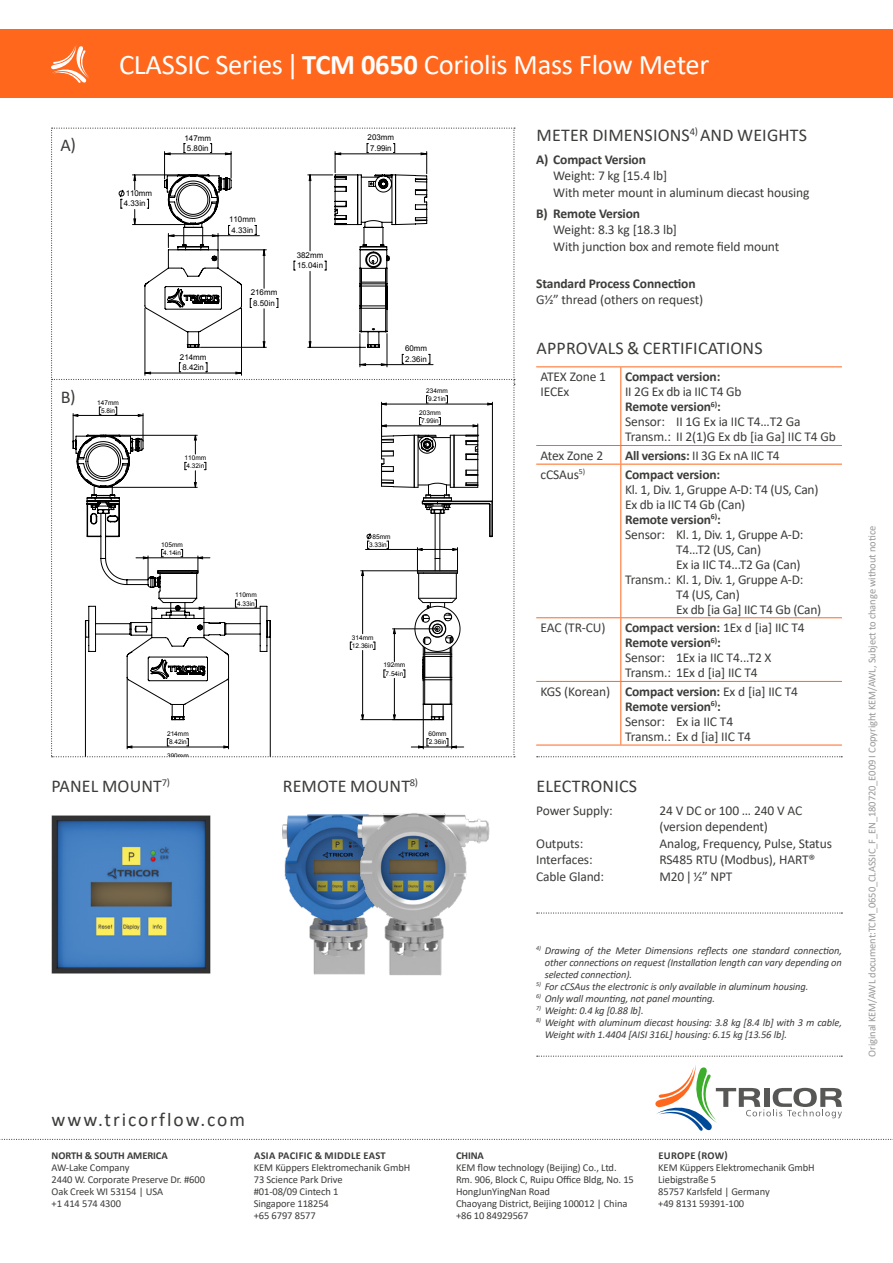
<style>
.page{position:relative;width:893px;height:1263px;background:#fff}
.page>*{position:absolute;margin:0;border:0;box-sizing:border-box;transform-origin:0 0}
.t1{font:28.5px "Calibri";letter-spacing:-.01em;color:#fff}
.t2{font:19.5px "Calibri";letter-spacing:.1em;color:#3c3c3b}
.TRICOR_Headline{font:18px "Calibri";letter-spacing:.01em;color:#3c3c3b}
.TRICOR_Text{font:13.5px/15px "Calibri";letter-spacing:-.01em;color:#3c3c3b}
.TRICOR_Text-2{font:700 13.5px "Calibri";letter-spacing:-.01em;color:#3c3c3b}
.t3{font:10.5px/12px "Calibri";letter-spacing:-.01em;color:#3c3c3b}
.TRICOR_Footer{font:italic 10.5px/12px "Calibri";letter-spacing:-.01em;color:#3c3c3b;text-align:justify}
.t4{font:10.5px "Calibri";letter-spacing:-.01em;color:#999898}
.t5{font:700 10.5px "Calibri";letter-spacing:.015em;color:#3c3c3b}
.t6{font:700 10.5px "Calibri";letter-spacing:-.01em;color:#3c3c3b}
.t7{font:7.95px/10.2px "Arial";color:#000;text-align:center}
.t8{font:6.45px/8.4px "Arial";color:#000;text-align:center}
.s1{font-weight:700}
.s2{font-size:6.3px;color:#0064a7}
</style>
<div class="page">
<svg style="left:0;top:1139px;width:893px;height:1px"></svg>
<div style="left:0;top:30px;width:893px;height:68px;background:#ff671d"></div>
<svg style="left:51px;top:45px;width:38px;height:38px"></svg>
<svg style="left:655px;top:1065px;width:187px;height:66px"></svg>
<svg style="left:537px;top:1055px;width:305px;height:2px"></svg>
<svg style="left:51px;top:128px;width:464px;height:629px"></svg>
<hr style="left:536px;top:366px;width:85px;height:1px;background:#ff671d">
<hr style="left:621px;top:366px;width:221px;height:1px;background:#ff671d">
<hr style="left:620px;top:367px;width:1px;height:78px;background:#ff671d">
<hr style="left:536px;top:445px;width:85px;height:1px;background:#ff671d">
<hr style="left:621px;top:445px;width:221px;height:1px;background:#ff671d">
<svg style="left:620px;top:446px;width:1px;height:18px"></svg>
<hr style="left:536px;top:464px;width:85px;height:1px;background:#ff671d">
<hr style="left:621px;top:464px;width:221px;height:1px;background:#ff671d">
<hr style="left:620px;top:464px;width:1px;height:153px;background:#ff671d">
<hr style="left:536px;top:617px;width:85px;height:1px;background:#ff671d">
<hr style="left:621px;top:617px;width:221px;height:1px;background:#ff671d">
<hr style="left:620px;top:618px;width:1px;height:63px;background:#ff671d">
<hr style="left:536px;top:681px;width:85px;height:1px;background:#ff671d">
<hr style="left:621px;top:681px;width:221px;height:1px;background:#ff671d">
<hr style="left:620px;top:682px;width:1px;height:63px;background:#ff671d">
<hr style="left:536px;top:745px;width:85px;height:1px;background:#ff671d">
<hr style="left:621px;top:745px;width:221px;height:1px;background:#ff671d">
<img style="left:51px;top:815px;width:160px;height:159px">
<img style="left:282px;top:814px;width:36px;height:161px">
<img style="left:318px;top:813px;width:172px;height:163px">
<svg style="left:537px;top:912px;width:305px;height:1px"></svg>
<svg style="left:537px;top:756px;width:305px;height:1px"></svg>
<p class="TRICOR_Headline" style="left:60px;top:133px;width:17px">A)</p>
<p class="TRICOR_Headline" style="left:61px;top:384px;width:17px">B)</p>
<h1 class="t1" style="left:119px;top:45px;width:592px">CLASSIC Series | <span class="s1">TCM 0650</span> Coriolis Mass Flow Meter</h1>
<p class="t7" style="left:124px;top:188px;width:30px;text-align:left">110mm<br>4.33in</p>
<p class="t8" style="left:97px;top:398px;width:23px">147mm<br>5.8in</p>
<p class="t7" style="left:185px;top:133px;width:28px">147mm<br>5.80in</p>
<p class="t7" style="left:180px;top:352px;width:28px">214mm<br>8.42in</p>
<p class="t7" style="left:229px;top:215px;width:28px">110mm<br>4.33in</p>
<p class="t7" style="left:251px;top:288px;width:28px">216mm<br>8.50in</p>
<p class="t7" style="left:297px;top:250px;width:28px;text-align:left">382mm<br>15.04in</p>
<p class="t8" style="left:185px;top:453px;width:23px">110mm<br>4.32in</p>
<p class="t8" style="left:161px;top:540px;width:23px">105mm<br>4.14in</p>
<p class="t8" style="left:235px;top:591px;width:23px">110mm<br>4.33in</p>
<p class="t8" style="left:167px;top:730px;width:23px">214mm<br>8.42in</p>
<p class="t8" style="left:167px;top:752px;width:23px">390mm</p>
<p class="t7" style="left:368px;top:133px;width:28px">203mm<br>7.99in</p>
<p class="t7" style="left:405px;top:343px;width:24px;text-align:left">60mm<br>2.36in</p>
<p class="t8" style="left:426px;top:387px;width:43px">234mm <span class="s2">Name</span></p>
<p class="t8" style="left:428px;top:395px;width:19px">9.21in</p>
<p class="t8" style="left:419px;top:408px;width:23px">203mm<br>7.99in</p>
<p class="t8" style="left:369px;top:532px;width:23px">85mm<br>3.33in</p>
<p class="t8" style="left:352px;top:633px;width:23px;text-align:left">314mm<br>12.36in</p>
<p class="t8" style="left:384px;top:661px;width:23px">192mm<br>7.54in</p>
<p class="t8" style="left:428px;top:730px;width:20px;text-align:left">60mm<br>2.36in</p>
<p class="TRICOR_Headline" style="left:537px;top:123px;width:272px">METER DIMENSIONS<sup>4)</sup> AND WEIGHTS</p>
<p class="TRICOR_Text-2" style="left:536px;top:150px;width:111px">A) Compact Version</p>
<p class="TRICOR_Text" style="left:553px;top:167px;width:258px;line-height:16.5px">Weight: 7 kg [15.4 lb]<br>With meter mount in aluminum diecast housing</p>
<p class="TRICOR_Text-2" style="left:536px;top:204px;width:105px">B) Remote Version</p>
<p class="TRICOR_Text" style="left:553px;top:221px;width:228px;line-height:16.5px">Weight: 8.3 kg [18.3 lb]<br>With junction box and remote field mount</p>
<p class="TRICOR_Text-2" style="left:536px;top:274px;width:161px">Standard Process Connection</p>
<p class="TRICOR_Text" style="left:536px;top:292px;width:168px">G1/2” thread (others on request)</p>
<p class="TRICOR_Headline" style="left:537px;top:336px;width:228px">APPROVALS &amp; CERTIFICATIONS</p>
<p class="TRICOR_Text" style="left:540px;top:369px;width:67px">ATEX Zone 1</p>
<p class="TRICOR_Text" style="left:540px;top:384px;width:30px">IECEx</p>
<p class="TRICOR_Text" style="left:625px;top:369px;width:212px"><span class="s1">Compact version:<br></span>II 2G Ex db ia IIC T4 Gb<br><span class="s1">Remote version</span><sup>6)</sup><span class="s1">:<br></span>Sensor: II 1G Ex ia IIC T4…T2 Ga<br>Transm.: II 2(1)G Ex db [ia Ga] IIC T4 Gb</p>
<p class="TRICOR_Text" style="left:540px;top:448px;width:64px">Atex Zone 2</p>
<p class="TRICOR_Text" style="left:625px;top:448px;width:156px"><span class="s1">All versions:</span> II 3G Ex nA IIC T4</p>
<p class="TRICOR_Text" style="left:540px;top:466px;width:46px">cCSAus<sup>5)</sup></p>
<p class="TRICOR_Text-2" style="left:625px;top:464px;width:97px">Compact version:</p>
<p class="TRICOR_Text" style="left:625px;top:481px;width:195px">Kl. 1, Div. 1, Gruppe A-D: T4 (US, Can)</p>
<p class="TRICOR_Text" style="left:625px;top:496px;width:122px">Ex db ia IIC T4 Gb (Can)</p>
<p class="TRICOR_Text-2" style="left:625px;top:509px;width:97px">Remote version<sup>6)</sup>:</p>
<p class="TRICOR_Text" style="left:625px;top:526px;width:180px">Sensor: Kl. 1, Div. 1, Gruppe A-D:</p>
<p class="TRICOR_Text" style="left:676px;top:541px;width:86px">T4...T2 (US, Can)</p>
<p class="TRICOR_Text" style="left:676px;top:556px;width:126px">Ex ia IIC T4...T2 Ga (Can)</p>
<p class="TRICOR_Text" style="left:625px;top:571px;width:180px">Transm.: Kl. 1, Div. 1, Gruppe A-D:</p>
<p class="TRICOR_Text" style="left:676px;top:586px;width:65px">T4 (US, Can)</p>
<p class="TRICOR_Text" style="left:676px;top:601px;width:147px">Ex db [ia Ga] IIC T4 Gb (Can)</p>
<p class="TRICOR_Text" style="left:540px;top:620px;width:67px">EAC (TR-CU)</p>
<p class="TRICOR_Text" style="left:625px;top:620px;width:181px"><span class="s1">Compact version:</span> 1Ex d [ia] IIC T4<br><span class="s1">Remote version</span><sup>6)</sup><span class="s1">:<br></span>Sensor: 1Ex ia IIC T4...T2 X<br>Transm.: 1Ex d [ia] IIC T4</p>
<p class="TRICOR_Text" style="left:540px;top:683px;width:71px">KGS (Korean)</p>
<p class="TRICOR_Text" style="left:625px;top:683px;width:175px"><span class="s1">Compact version:</span> Ex d [ia] IIC T4<br><span class="s1">Remote version</span><sup>6)</sup><span class="s1">:<br></span>Sensor: Ex ia IIC T4<br>Transm.: Ex d [ia] IIC T4</p>
<p class="TRICOR_Headline" style="left:51px;top:773px;width:120px">PANEL MOUNT<sup>7)</sup></p>
<p class="TRICOR_Headline" style="left:283px;top:773px;width:137px">REMOTE MOUNT<sup>8)</sup></p>
<p class="TRICOR_Headline" style="left:537px;top:773px;width:102px">ELECTRONICS</p>
<p class="TRICOR_Text" style="left:536px;top:802px;width:78px">Power Supply:</p>
<p class="TRICOR_Text" style="left:659px;top:801px;width:144px;line-height:16.5px">24 V DC or 100 … 240 V AC (version dependent)</p>
<p class="TRICOR_Text" style="left:536px;top:835px;width:49px">Outputs:</p>
<p class="TRICOR_Text" style="left:659px;top:835px;width:174px">Analog, Frequency, Pulse, Status</p>
<p class="TRICOR_Text" style="left:536px;top:852px;width:58px">Interfaces:</p>
<p class="TRICOR_Text" style="left:659px;top:852px;width:157px">RS485 RTU (Modbus), HART®</p>
<p class="TRICOR_Text" style="left:536px;top:868px;width:69px">Cable Gland:</p>
<p class="TRICOR_Text" style="left:659px;top:868px;width:74px">M20 | 1/2” NPT</p>
<h2 class="t2" style="left:52px;top:1106px;width:195px">www.tricorflow.com</h2>
<p class="t6" style="left:52px;top:1148px;width:118px">NORTH &amp; SOUTH AMERICA</p>
<p class="t3" style="left:52px;top:1161px;width:155px">AW-Lake Company<br>2440 W. Corporate Preserve Dr. #600<br>Oak Creek WI 53154 | USA<br>+1 414 574 4300</p>
<p class="t5" style="left:254px;top:1148px;width:133px">ASIA PACIFIC &amp; MIDDLE EAST</p>
<p class="t3" style="left:254px;top:1161px;width:158px">KEM Küppers Elektromechanik GmbH<br>73 Science Park Drive<br>#01-08/09 Cintech 1<br>Singapore 118254<br>+65 6797 8577</p>
<p class="TRICOR_Footer" style="left:545px;top:944px;width:299px;text-indent:-9px"><sup>4)</sup> Drawing of the Meter Dimensions reflects one standard connection, other connections on request (Installation length can vary depending on selected connection).</p>
<p class="TRICOR_Footer" style="left:536px;top:980px;width:274px"><sup>5)</sup> For cCSAus the electronic is only available in aluminum housing.</p>
<p class="TRICOR_Footer" style="left:536px;top:992px;width:180px"><sup>6)</sup> Only wall mounting, not panel mounting.</p>
<p class="TRICOR_Footer" style="left:536px;top:1004px;width:109px"><sup>7)</sup> Weight: 0.4 kg [0.88 lb].</p>
<p class="TRICOR_Footer" style="left:545px;top:1016px;width:299px;text-indent:-9px"><sup>8)</sup> Weight with aluminum diecast housing: 3.8 kg [8.4 lb] with 3 m cable,<br>Weight with 1.4404 [AISI 316L] housing: 6.15 kg [13.56 lb].</p>
<p class="t5" style="left:456px;top:1148px;width:29px">CHINA</p>
<p class="t3" style="left:456px;top:1161px;width:179px">KEM flow technology (Beijing) Co., Ltd.<br>Rm. 906, Block C, Ruipu Office Bldg, No. 15<br>HongJunYingNan Road<br>Chaoyang District, Beijing 100012 | China +86 10 84929567</p>
<p class="t5" style="left:658px;top:1148px;width:71px">EUROPE (ROW)</p>
<p class="t3" style="left:658px;top:1161px;width:158px">KEM Küppers Elektromechanik GmbH<br>Liebigstraße 5<br>85757 Karlsfeld | Germany<br>+49 8131 59391-100</p>
<p class="t4" style="left:865px;top:1057px;width:532px;rotate:-90deg">Original KEM/AWL document:TCM_0650_CLASSIC_F_EN_180720_E009 I Copyright KEM/AWL, Subject to change without notice</p>
</div>
